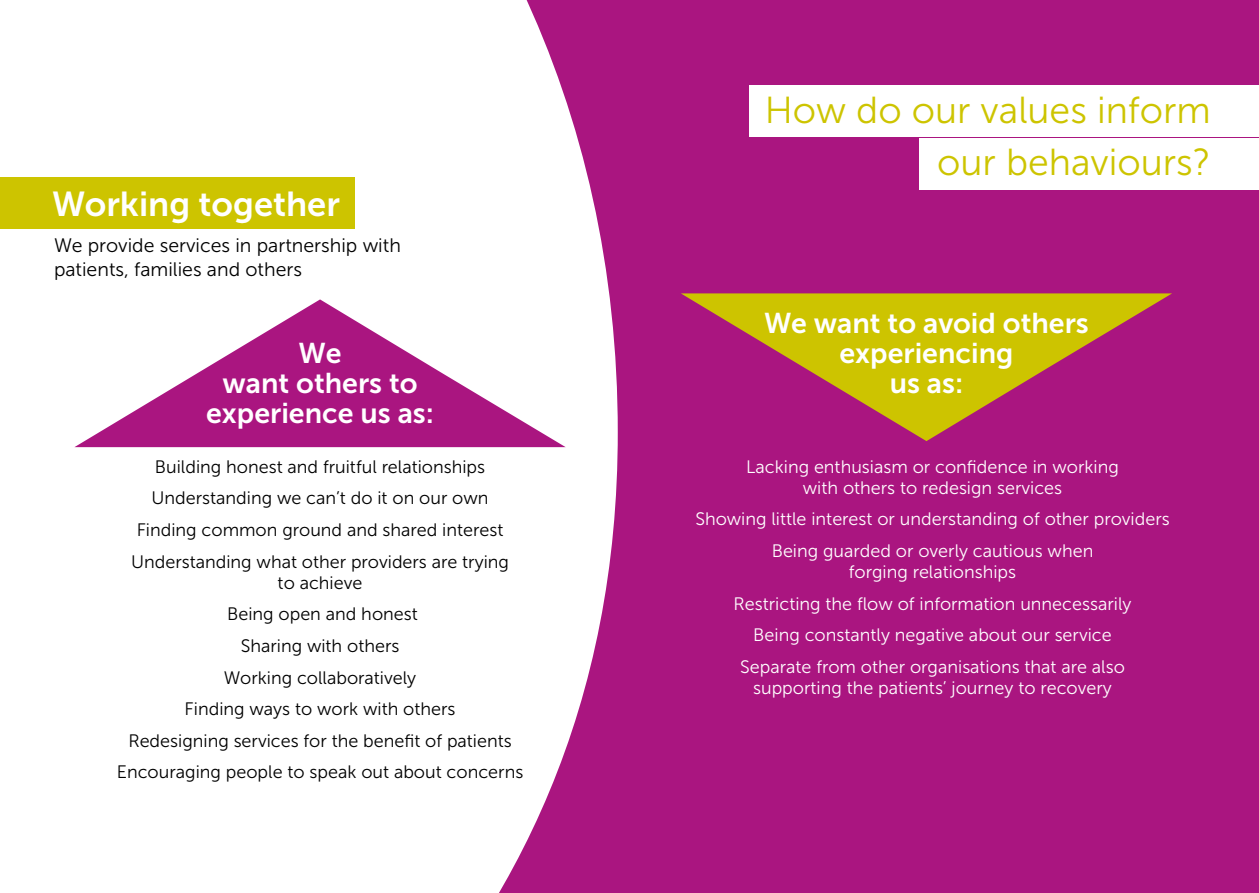
<style>
.page{position:relative;width:1259px;height:893px;background:#aa1580}
.page>*{position:absolute;margin:0;border:0;box-sizing:border-box;transform-origin:0 0}
.t1{font:37.5px/52.5px "Museo Sans 300";color:#cdc400;text-align:right}
.t2{font:34.5px "Museo Sans 700";color:#fff}
.t3{font:28.5px/30px "Museo Sans 700";color:#fff;text-align:center}
.t4{font:19.5px/24px "Museo Sans 300";color:#000}
.t5{font:18px/31.7px "Museo Sans 300";color:#fff;text-align:center}
.t6{font:18px/31.7px "Museo Sans 300";color:#000;text-align:center}
</style>
<div class="page">
<div style="left:0;top:0;width:618px;height:893px;background:#fff"></div>
<svg style="left:74px;top:299px;width:492px;height:148px"></svg>
<svg style="left:681px;top:293px;width:491px;height:148px"></svg>
<div style="left:749px;top:85px;width:510px;height:51px;background:#fff"></div>
<div style="left:919px;top:139px;width:340px;height:51px;background:#fff"></div>
<div style="left:0;top:177px;width:354px;height:51px;background:#cdc400"></div>
<h2 class="t2" style="left:52px;top:185px;width:289px">Working together</h2>
<p class="t4" style="left:54px;top:234px;width:348px">We provide services in partnership with patients, families and others</p>
<h3 class="t3" style="left:206px;top:338px;width:229px">We<br>want others to experience us as:</h3>
<p class="t6" style="left:131px;top:451px;width:379px">Building honest and fruitful relationships Understanding we can’t do it on our own Finding common ground and shared interest Understanding what other providers are trying</p>
<p class="t6" style="left:117px;top:567px;width:408px">to achieve<br>Being open and honest<br>Sharing with others<br>Working collaboratively<br>Finding ways to work with others<br>Redesigning services for the benefit of patients<br>Encouraging people to speak out about concerns</p>
<h1 class="t1" style="left:764px;top:84px;width:448px">How do our values inform our behaviours?</h1>
<h3 class="t3" style="left:764px;top:308px;width:326px">We want to avoid others experiencing<br>us as:</h3>
<p class="t5" style="left:746px;top:456px;width:374px;line-height:21px">Lacking enthusiasm or confidence in working with others to redesign services</p>
<p class="t5" style="left:695px;top:503px;width:476px">Showing little interest or understanding of other providers<br>Being guarded or overly cautious when</p>
<p class="t5" style="left:733px;top:556px;width:399px">forging relationships<br>Restricting the flow of information unnecessarily Being constantly negative about our service Separate from other organisations that are also</p>
<p class="t5" style="left:753px;top:672px;width:360px">supporting the patients’ journey to recovery</p>
</div>
